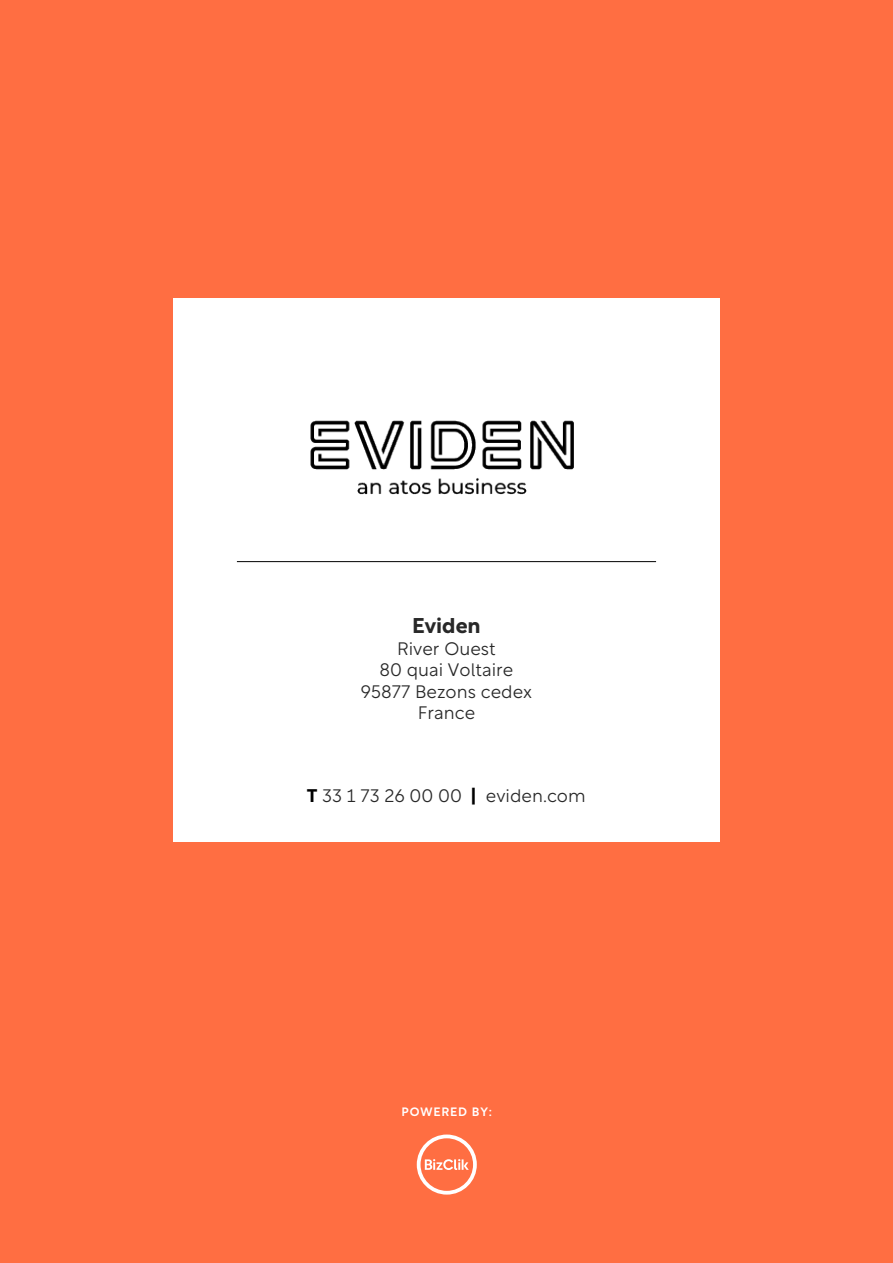
<style>
.page{position:relative;width:893px;height:1263px;background:#ff6e42}
.page>*{position:absolute;margin:0;border:0;box-sizing:border-box;transform-origin:0 0}
.t1{font:700 21px "Rotunda";color:#282828}
.t2{font:300 18px/21.6px "Rotunda";color:#282828;text-align:center}
.t3{font:500 12px "Rotunda";letter-spacing:.075em;color:#fff}
.s1{font-weight:700;color:#000}
</style>
<div class="page">
<div style="left:173px;top:299px;width:547px;height:543px;background:#fff"></div>
<hr style="left:237px;top:561px;width:419px;height:1px;background:#000">
<img style="left:310px;top:420px;width:264px;height:75px">
<svg style="left:417px;top:1134px;width:60px;height:60px"></svg>
<p class="t1" style="left:412px;top:608px;width:70px">Eviden</p>
<p class="t2" style="left:361px;top:636px;width:173px">River Ouest<br>80 quai Voltaire<br>95877 Bezons cedex<br>France</p>
<p class="t2" style="left:307px;top:783px;width:280px"><span class="s1">T</span> 33 1 73 26 00 00 <span class="s1">|</span> eviden.com</p>
<p class="t3" style="left:401px;top:1102px;width:92px">POWERED BY:</p>
</div>
